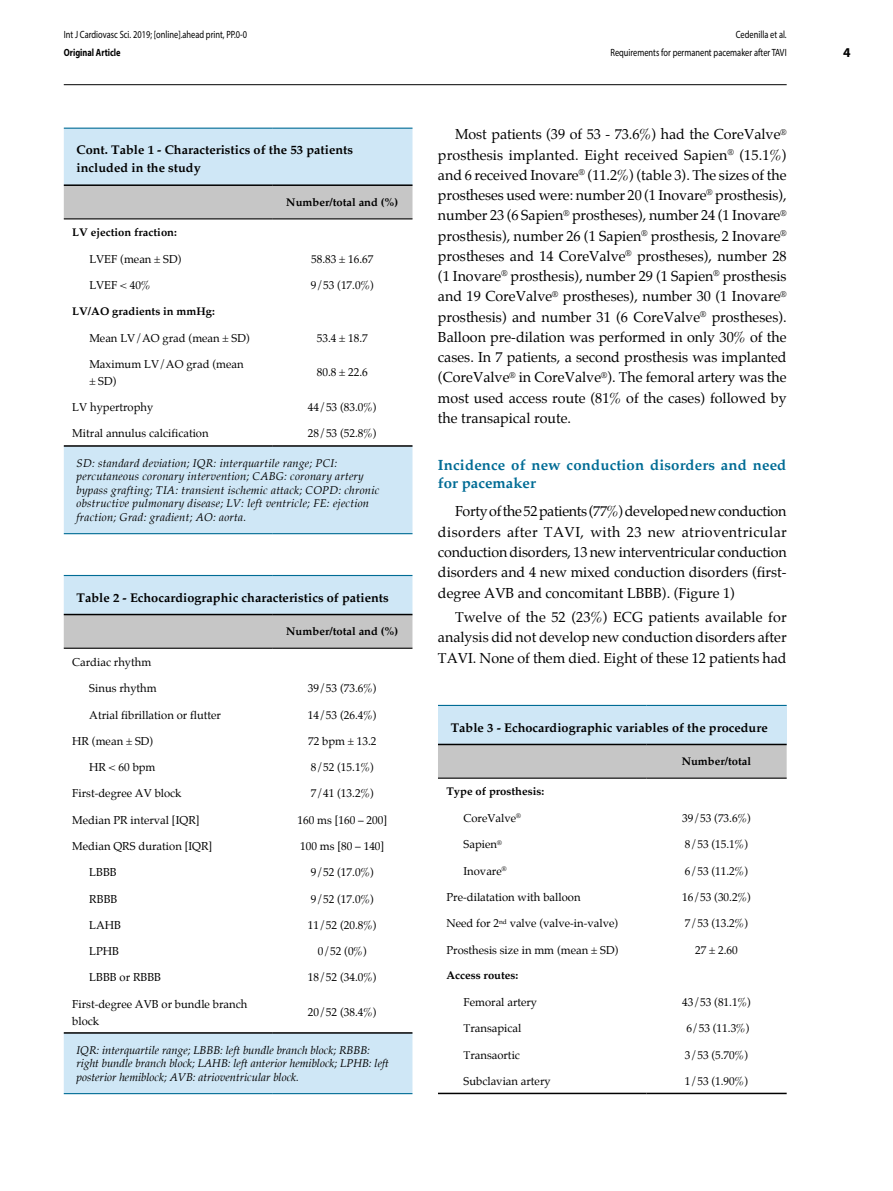
<style>
.page{position:relative;width:893px;height:1191px;background:#fff}
.page>*{position:absolute;margin:0;border:0;box-sizing:border-box;transform-origin:0 0}
.t1{font:700 15px/18px "Palatino";letter-spacing:.005em;color:#006c95}
.t2{font:14.25px/20.2px "Palatino";color:#000;text-align:justify}
.t3{font:700 13.5px "Myriad Pro";color:#000}
.t4{font:700 12.75px/18px "Palatino";color:#000}
.t5{font:11.25px/16.8px "Palatino";color:#000}
.t6{font:italic 11.25px/13.5px "Palatino";letter-spacing:.02em;color:#000}
.t7{font:italic 11.25px/13.5px "Palatino";color:#000}
.t8{font:700 11.25px "Palatino";color:#000}
.t9{font:10.5px/18px "Myriad Pro";color:#000;text-align:right;scale:.8 1}
.t10{font:700 10.5px "Myriad Pro";color:#000;scale:.8 1}
</style>
<div class="page">
<hr style="left:64px;top:84px;width:723px;height:1px;background:#000">
<svg style="left:64px;top:129px;width:348px;height:404px"></svg>
<div style="left:64px;top:186px;width:348px;height:32px;background:#c6c6c6"></div>
<hr style="left:64px;top:218px;width:208px;height:1px;background:#000">
<hr style="left:272px;top:218px;width:140px;height:1px;background:#000">
<hr style="left:64px;top:445px;width:208px;height:2px;background:#000">
<hr style="left:272px;top:445px;width:140px;height:2px;background:#000">
<hr style="left:64px;top:533px;width:208px;height:1px;background:#006c95">
<hr style="left:272px;top:533px;width:140px;height:1px;background:#006c95">
<hr style="left:64px;top:128px;width:208px;height:1px;background:#006c95">
<hr style="left:272px;top:128px;width:140px;height:1px;background:#006c95">
<hr style="left:64px;top:184px;width:208px;height:2px;background:#000">
<hr style="left:272px;top:184px;width:140px;height:2px;background:#000">
<svg style="left:64px;top:576px;width:348px;height:517px"></svg>
<div style="left:64px;top:615px;width:348px;height:32px;background:#c6c6c6"></div>
<hr style="left:64px;top:647px;width:208px;height:2px;background:#000">
<hr style="left:272px;top:647px;width:140px;height:2px;background:#000">
<hr style="left:64px;top:1032px;width:208px;height:1px;background:#000">
<hr style="left:272px;top:1032px;width:140px;height:1px;background:#000">
<hr style="left:64px;top:1093px;width:208px;height:1px;background:#006c95">
<hr style="left:272px;top:1093px;width:140px;height:1px;background:#006c95">
<hr style="left:64px;top:575px;width:208px;height:1px;background:#006c95">
<hr style="left:272px;top:575px;width:140px;height:1px;background:#006c95">
<hr style="left:64px;top:614px;width:208px;height:1px;background:#000">
<hr style="left:272px;top:614px;width:140px;height:1px;background:#000">
<div style="left:438px;top:705px;width:349px;height:39px;background:#cfe7f6"></div>
<div style="left:438px;top:745px;width:349px;height:32px;background:#c6c6c6"></div>
<hr style="left:438px;top:1092px;width:208px;height:2px;background:#000">
<hr style="left:646px;top:1092px;width:141px;height:2px;background:#000">
<hr style="left:438px;top:777px;width:208px;height:1px;background:#000">
<hr style="left:646px;top:777px;width:141px;height:1px;background:#000">
<hr style="left:438px;top:705px;width:208px;height:1px;background:#006c95">
<hr style="left:646px;top:705px;width:141px;height:1px;background:#006c95">
<hr style="left:438px;top:743px;width:208px;height:2px;background:#000">
<hr style="left:646px;top:743px;width:141px;height:2px;background:#000">
<p class="t9" style="left:64px;top:25px;width:231px">Int J Cardiovasc Sci. 2019; [online].ahead print, PP.0-0</p>
<p class="t10" style="left:64px;top:45px;width:73px">Original Article</p>
<p class="t4" style="left:77px;top:141px;width:278px">Cont. Table 1 - Characteristics of the 53 patients included in the study</p>
<p class="t8" style="left:286px;top:196px;width:114px">Number/total and (%)</p>
<p class="t8" style="left:72px;top:226px;width:106px">LV ejection fraction:</p>
<p class="t5" style="left:89px;top:251px;width:94px">LVEF (mean ± SD)</p>
<p class="t5" style="left:311px;top:251px;width:64px">58.83 ± 16.67</p>
<p class="t5" style="left:89px;top:277px;width:63px">LVEF &lt; 40%</p>
<p class="t5" style="left:311px;top:277px;width:65px">9/53 (17.0%)</p>
<p class="t8" style="left:72px;top:304px;width:144px">LV/AO gradients in mmHg:</p>
<p class="t5" style="left:89px;top:330px;width:162px">Mean LV/AO grad (mean ± SD)</p>
<p class="t5" style="left:317px;top:330px;width:53px">53.4 ± 18.7</p>
<p class="t5" style="left:89px;top:356px;width:156px">Maximum LV/AO grad (mean ± SD)</p>
<p class="t5" style="left:317px;top:364px;width:53px">80.8 ± 22.6</p>
<p class="t5" style="left:72px;top:399px;width:83px">LV hypertrophy</p>
<p class="t5" style="left:308px;top:399px;width:70px">44/53 (83.0%)</p>
<p class="t5" style="left:72px;top:425px;width:138px">Mitral annulus calcification</p>
<p class="t5" style="left:308px;top:425px;width:70px">28/53 (52.8%)</p>
<p class="t6" style="left:77px;top:456px;width:304px">SD: standard deviation; IQR: interquartile range; PCI: percutaneous coronary intervention; CABG: coronary artery bypass grafting; TIA: transient ischemic attack; COPD: chronic obstructive pulmonary disease; LV: left ventricle; FE: ejection fraction; Grad: gradient; AO: aorta.</p>
<p class="t4" style="left:77px;top:588px;width:314px">Table 2 - Echocardiographic characteristics of patients</p>
<p class="t8" style="left:286px;top:625px;width:114px">Number/total and (%)</p>
<p class="t5" style="left:72px;top:654px;width:81px">Cardiac rhythm</p>
<p class="t5" style="left:89px;top:680px;width:69px">Sinus rhythm</p>
<p class="t5" style="left:308px;top:680px;width:70px">39/53 (73.6%)</p>
<p class="t5" style="left:89px;top:706px;width:133px">Atrial fibrillation or flutter</p>
<p class="t5" style="left:308px;top:706px;width:70px">14/53 (26.4%)</p>
<p class="t5" style="left:72px;top:733px;width:83px">HR (mean ± SD)</p>
<p class="t5" style="left:308px;top:733px;width:70px">72 bpm ± 13.2</p>
<p class="t5" style="left:89px;top:759px;width:68px">HR &lt; 60 bpm</p>
<p class="t5" style="left:311px;top:759px;width:65px">8/52 (15.1%)</p>
<p class="t5" style="left:72px;top:785px;width:111px">First-degree AV block</p>
<p class="t5" style="left:311px;top:785px;width:65px">7/41 (13.2%)</p>
<p class="t5" style="left:72px;top:811px;width:129px">Median PR interval [IQR]</p>
<p class="t5" style="left:297px;top:811px;width:91px">160 ms [160 – 200]</p>
<p class="t5" style="left:72px;top:838px;width:142px">Median QRS duration [IQR]</p>
<p class="t5" style="left:300px;top:838px;width:86px">100 ms [80 – 140]</p>
<p class="t5" style="left:89px;top:864px;width:29px">LBBB</p>
<p class="t5" style="left:311px;top:864px;width:65px">9/52 (17.0%)</p>
<p class="t5" style="left:89px;top:890px;width:30px">RBBB</p>
<p class="t5" style="left:311px;top:890px;width:65px">9/52 (17.0%)</p>
<p class="t5" style="left:89px;top:916px;width:33px">LAHB</p>
<p class="t5" style="left:308px;top:916px;width:70px">11/52 (20.8%)</p>
<p class="t5" style="left:89px;top:943px;width:31px">LPHB</p>
<p class="t5" style="left:318px;top:943px;width:51px">0/52 (0%)</p>
<p class="t5" style="left:89px;top:969px;width:73px">LBBB or RBBB</p>
<p class="t5" style="left:308px;top:969px;width:70px">18/52 (34.0%)</p>
<p class="t5" style="left:72px;top:995px;width:176px">First-degree AVB or bundle branch block</p>
<p class="t5" style="left:308px;top:1004px;width:70px">20/52 (38.4%)</p>
<p class="t7" style="left:77px;top:1043px;width:314px">IQR: interquartile range; LBBB: left bundle branch block; RBBB: right bundle branch block; LAHB: left anterior hemiblock; LPHB: left posterior hemiblock; AVB: atrioventricular block.</p>
<p class="t9" style="left:610px;top:25px;width:222px">Cedenilla et al.<br>Requirements for permanent pacemaker after TAVI</p>
<p class="t2" style="left:438px;top:125px;width:350px;text-indent:17px">Most patients (39 of 53 - 73.6%) had the CoreValve<sup>® </sup>prosthesis implanted. Eight received Sapien<sup>®</sup> (15.1%) and 6 received Inovare<sup>®</sup> (11.2%) (table 3). The sizes of the prostheses used were: number 20 (1 Inovare<sup>®</sup> prosthesis), number 23 (6 Sapien<sup>®</sup> prostheses), number 24 (1 Inovare<sup>® </sup>prosthesis), number 26 (1 Sapien<sup>®</sup> prosthesis, 2 Inovare<sup>® </sup>prostheses and 14 CoreValve<sup>®</sup> prostheses), number 28 (1 Inovare<sup>®</sup> prosthesis), number 29 (1 Sapien<sup>®</sup> prosthesis and 19 CoreValve<sup>®</sup> prostheses), number 30 (1 Inovare<sup>® </sup>prosthesis) and number 31 (6 CoreValve<sup>®</sup> prostheses).<br>Balloon pre-dilation was performed in only 30% of the cases. In 7 patients, a second prosthesis was implanted (CoreValve<sup>®</sup> in CoreValve<sup>®</sup>). The femoral artery was the most used access route (81% of the cases) followed by the transapical route.</p>
<p class="t1" style="left:438px;top:456px;width:350px">Incidence of new conduction disorders and need for pacemaker</p>
<p class="t2" style="left:438px;top:502px;width:350px;text-indent:17px">Forty of the 52 patients (77%) developed new conduction disorders after TAVI, with 23 new atrioventricular conduction disorders, 13 new interventricular conduction disorders and 4 new mixed conduction disorders (first&shy;degree AVB and concomitant LBBB). (Figure 1)</p>
<p class="t2" style="left:438px;top:607px;width:350px;text-indent:17px">Twelve of the 52 (23%) ECG patients available for analysis did not develop new conduction disorders after TAVI. None of them died. Eight of these 12 patients had</p>
<p class="t4" style="left:451px;top:718px;width:318px">Table 3 - Echocardiographic variables of the procedure</p>
<p class="t8" style="left:682px;top:755px;width:71px">Number/total</p>
<p class="t8" style="left:446px;top:785px;width:99px">Type of prosthesis:</p>
<p class="t5" style="left:463px;top:810px;width:59px">CoreValve<sup>®</sup></p>
<p class="t5" style="left:682px;top:810px;width:70px">39/53 (73.6%)</p>
<p class="t5" style="left:463px;top:836px;width:40px">Sapien<sup>®</sup></p>
<p class="t5" style="left:685px;top:836px;width:65px">8/53 (15.1%)</p>
<p class="t5" style="left:463px;top:862px;width:45px">Inovare<sup>®</sup></p>
<p class="t5" style="left:685px;top:862px;width:65px">6/53 (11.2%)</p>
<p class="t5" style="left:446px;top:889px;width:136px">Pre-dilatation with balloon</p>
<p class="t5" style="left:682px;top:889px;width:70px">16/53 (30.2%)</p>
<p class="t5" style="left:446px;top:915px;width:173px">Need for 2<sup>nd</sup> valve (valve-in-valve)</p>
<p class="t5" style="left:685px;top:915px;width:65px">7/53 (13.2%)</p>
<p class="t5" style="left:446px;top:941px;width:173px">Prosthesis size in mm (mean ± SD)</p>
<p class="t5" style="left:695px;top:941px;width:44px">27 ± 2.60</p>
<p class="t8" style="left:446px;top:969px;width:73px">Access routes:</p>
<p class="t5" style="left:463px;top:994px;width:75px">Femoral artery</p>
<p class="t5" style="left:682px;top:994px;width:70px">43/53 (81.1%)</p>
<p class="t5" style="left:463px;top:1020px;width:59px">Transapical</p>
<p class="t5" style="left:686px;top:1020px;width:65px">6/53 (11.3%)</p>
<p class="t5" style="left:463px;top:1046px;width:58px">Transaortic</p>
<p class="t5" style="left:685px;top:1046px;width:65px">3/53 (5.70%)</p>
<p class="t5" style="left:463px;top:1073px;width:89px">Subclavian artery</p>
<p class="t5" style="left:685px;top:1073px;width:65px">1/53 (1.90%)</p>
<p class="t3" style="left:843px;top:44px;width:9px">4</p>
</div>
